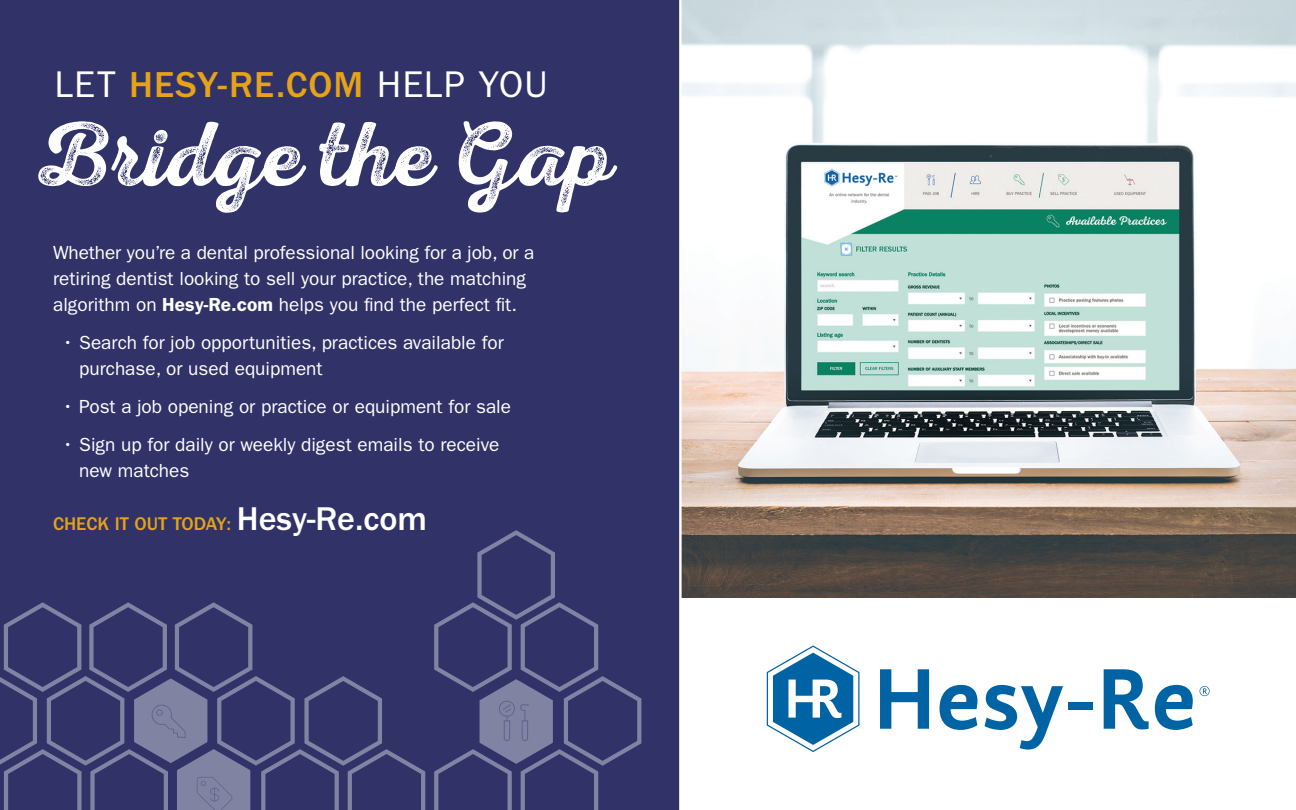
<style>
.page{position:relative;width:1296px;height:810px;background:#fff}
.page>*{position:absolute;margin:0;border:0;box-sizing:border-box;transform-origin:0 0}
.t1{font:500 37.35px "ITC Franklin Gothic Std";letter-spacing:.03em;color:#e6a218}
.t2{font:19.12px/26.1px "ITC Franklin Gothic Std";color:#fff}
.t3{font:500 19.12px "ITC Franklin Gothic Std";color:#e6a218}
.s1{font-weight:400;color:#fff}
.s2{font-weight:600}
.s3{font-size:33.98px;color:#fff}
</style>
<div class="page">
<div style="left:0;top:0;width:680px;height:810px;background:#303268"></div>
<svg style="left:434px;top:530px;width:207px;height:280px"></svg>
<svg style="left:0;top:602px;width:425px;height:208px"></svg>
<svg style="left:38px;top:121px;width:579px;height:92px"></svg>
<img style="left:682px;top:0;width:614px;height:598px">
<svg style="left:880px;top:669px;width:49px;height:60px"></svg>
<svg style="left:940px;top:685px;width:37px;height:45px"></svg>
<svg style="left:985px;top:685px;width:78px;height:65px"></svg>
<div style="left:1068px;top:703px;width:25px;height:7px;background:#0063a4"></div>
<svg style="left:1104px;top:669px;width:45px;height:60px"></svg>
<svg style="left:1155px;top:685px;width:38px;height:45px"></svg>
<svg style="left:767px;top:645px;width:92px;height:107px"></svg>
<svg style="left:1200px;top:686px;width:10px;height:10px"></svg>
<hr style="left:679px;top:0;width:3px;height:810px;background:#fff">
<p class="t1" style="left:55px;top:63px;width:495px"><span class="s1">LET</span> HESY-RE.COM <span class="s1">HELP YOU</span></p>
<p class="t2" style="left:53px;top:239px;width:483px">Whether you’re a dental professional looking for a job, or a retiring dentist looking to sell your practice, the matching algorithm on <span class="s2">Hesy-Re.com</span> helps you find the perfect fit.</p>
<p class="t2" style="left:79px;top:329px;width:426px;text-indent:-17px">• Search for job opportunities, practices available for purchase, or used equipment</p>
<p class="t2" style="left:62px;top:394px;width:451px">• Post a job opening or practice or equipment for sale</p>
<p class="t2" style="left:79px;top:432px;width:422px;text-indent:-17px">• Sign up for daily or weekly digest emails to receive new matches</p>
<p class="t3" style="left:53px;top:513px;width:375px">CHECK IT OUT TODAY: <span class="s3">Hesy-Re.com</span></p>
</div>
